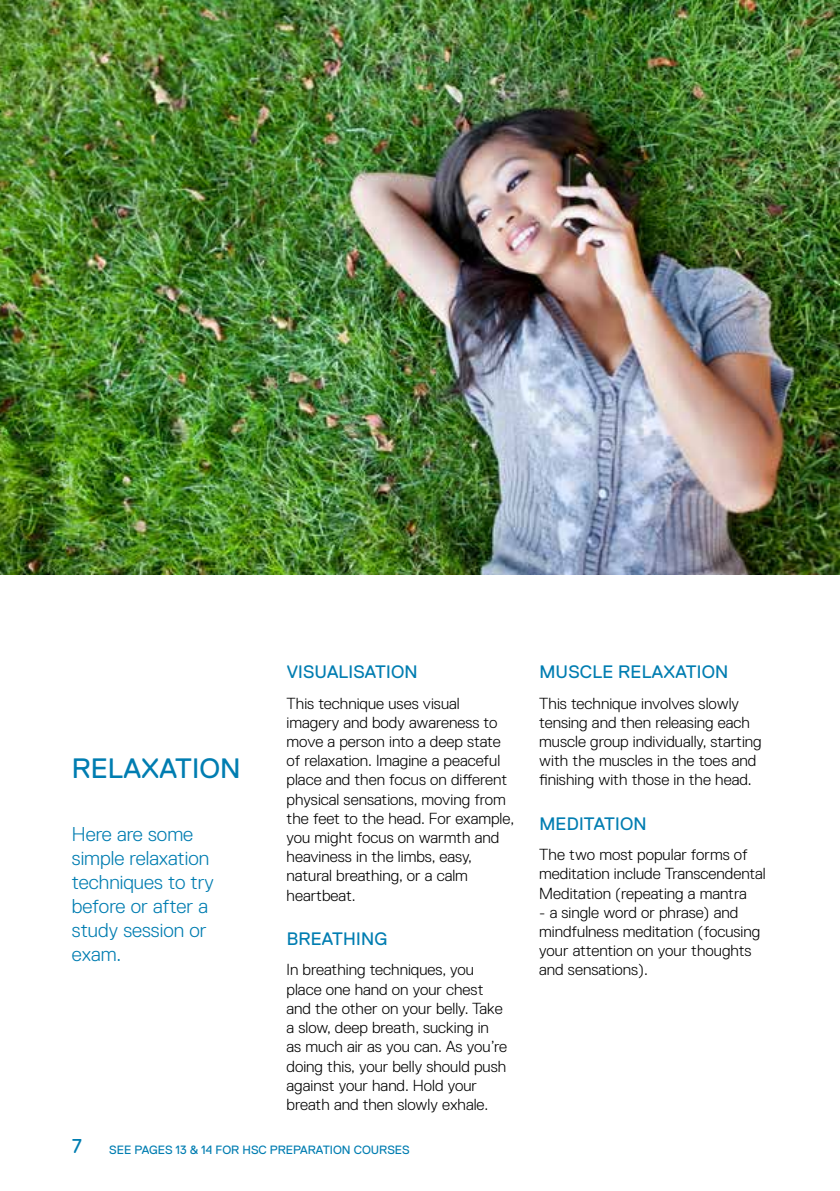
<style>
.page{position:relative;width:840px;height:1191px;background:#fff}
.page>*{position:absolute;margin:0;border:0;box-sizing:border-box;transform-origin:0 0}
.t1{font:28px "Replica Std";color:#007db1}
.t2{font:300 20px/24px "Replica Std";color:#007db1}
.t3{font:20px "Replica Std";color:#007db1}
.t4{font:18px "Replica Std";letter-spacing:.01em;color:#007db1}
.t5{font:300 16px/19.2px "Replica Std";color:#000}
.t6{font:12px "Replica Std";color:#007db1}
</style>
<div class="page">
<img style="left:0;top:0;width:839px;height:574px">
<h1 class="t1" style="left:72px;top:752px;width:18px">REL</h1>
<h1 class="t1" style="left:123px;top:752px;width:69px">AXATION</h1>
<p class="t2" style="left:72px;top:822px;width:143px">Here are some simple relaxation techniques to try before or after a study session or exam.</p>
<p class="t4" style="left:286px;top:662px;width:132px">VISUALISATION</p>
<p class="t5" style="left:286px;top:693px;width:229px">This technique uses visual imagery and body awareness to move a person into a deep state of relaxation. Imagine a peaceful place and then focus on different physical sensations, moving from the feet to the head. For example, you might focus on warmth and heaviness in the limbs, easy, natural breathing, or a calm heartbeat.</p>
<p class="t4" style="left:286px;top:928px;width:99px">BREATHING</p>
<p class="t5" style="left:286px;top:960px;width:222px">In breathing techniques, you place one hand on your chest and the other on your belly. Take a slow, deep breath, sucking in as much air as you can. As you’re doing this, your belly should push against your hand. Hold your breath and then slowly exhale.</p>
<p class="t3" style="left:72px;top:1135px;width:12px">7</p>
<p class="t6" style="left:109px;top:1142px;width:221px">SEE PAGES 13 &amp; 14 FOR HSC PRE PARATION</p>
<p class="t6" style="left:353px;top:1142px;width:18px">COUR</p>
<p class="t6" style="left:387px;top:1142px;width:24px">SES</p>
<p class="t4" style="left:539px;top:662px;width:125px">MUSCLE RELAXA</p>
<p class="t4" style="left:685px;top:662px;width:44px">TION</p>
<p class="t5" style="left:539px;top:693px;width:224px">This technique involves slowly tensing and then releasing each muscle group individually, starting with the muscles in the toes and finishing with those in the head.</p>
<p class="t4" style="left:539px;top:813px;width:109px">MEDITATION</p>
<p class="t5" style="left:539px;top:845px;width:228px">The two most popular forms of meditation include Transcendental<br>Meditation (repeating a mantra</p>
<p class="t5" style="left:539px;top:902px;width:222px">- a single word or phrase) and mindfulness meditation (focusing your attention on your thoughts and sensations).</p>
</div>
